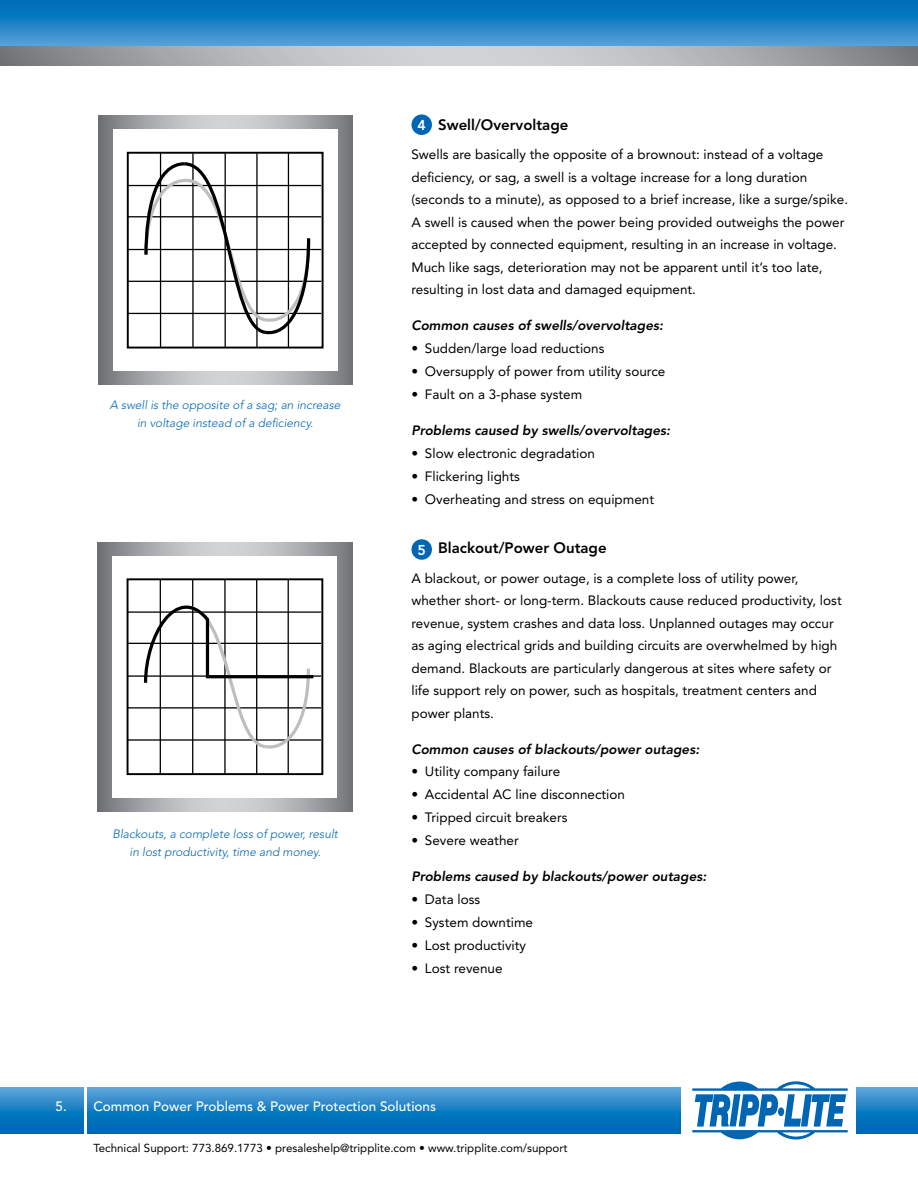
<style>
.page{position:relative;width:918px;height:1188px;background:#fff}
.page>*{position:absolute;margin:0;border:0;box-sizing:border-box;transform-origin:0 0}
.t1{font:800 15px "Avenir";color:#000}
.t2{font:800 14.25px "Avenir";color:#fff}
.t3{font:13.5px/22.5px "Avenir";color:#000}
.t4{font:italic 800 13.5px "Avenir";color:#000}
.t5{font:500 13.5px "Avenir";color:#fff}
.t6{font:italic 300 12px/18px "Avenir";color:#0066b3;text-align:center}
.t7{font:11.55px "Avenir";color:#000}
</style>
<div class="page">
<svg style="left:98px;top:116px;width:254px;height:269px;background:#919395"></svg>
<div style="left:113px;top:129px;width:224px;height:242px;background:#fff"></div>
<div style="left:127px;top:152px;width:197px;height:197px;border:2px solid #000"></div>
<hr style="left:160px;top:153px;width:1px;height:194px;background:#000">
<hr style="left:192px;top:153px;width:2px;height:194px;background:#000">
<hr style="left:225px;top:153px;width:1px;height:194px;background:#000">
<hr style="left:256px;top:153px;width:2px;height:194px;background:#000">
<hr style="left:288px;top:153px;width:1px;height:194px;background:#000">
<hr style="left:128px;top:185px;width:193px;height:1px;background:#000">
<hr style="left:128px;top:216px;width:193px;height:1px;background:#000">
<hr style="left:128px;top:249px;width:193px;height:1px;background:#000">
<hr style="left:128px;top:281px;width:193px;height:1px;background:#000">
<hr style="left:128px;top:313px;width:193px;height:1px;background:#000">
<svg style="left:143px;top:161px;width:169px;height:175px"></svg>
<svg style="left:0;top:0;width:918px;height:46px;background:#2083c5"></svg>
<svg style="left:0;top:46px;width:918px;height:20px;background:#aeb0b2"></svg>
<svg style="left:0;top:1088px;width:918px;height:46px;background:#1d80c3"></svg>
<div style="left:681px;top:1067px;width:175px;height:91px;background:#fff"></div>
<svg style="left:692px;top:1081px;width:156px;height:59px"></svg>
<hr style="left:85px;top:1081px;width:2px;height:63px;background:#fff">
<svg style="left:98px;top:542px;width:254px;height:269px;background:#989a9c"></svg>
<div style="left:113px;top:556px;width:224px;height:242px;background:#fff"></div>
<div style="left:127px;top:578px;width:196px;height:197px;border:2px solid #000"></div>
<hr style="left:160px;top:580px;width:1px;height:193px;background:#000">
<hr style="left:192px;top:580px;width:1px;height:193px;background:#000">
<hr style="left:224px;top:580px;width:2px;height:193px;background:#000">
<hr style="left:256px;top:580px;width:1px;height:193px;background:#000">
<hr style="left:288px;top:580px;width:1px;height:193px;background:#000">
<hr style="left:128px;top:611px;width:193px;height:2px;background:#000">
<hr style="left:128px;top:643px;width:193px;height:1px;background:#000">
<hr style="left:128px;top:675px;width:193px;height:2px;background:#000">
<hr style="left:128px;top:707px;width:193px;height:2px;background:#000">
<hr style="left:128px;top:739px;width:193px;height:2px;background:#000">
<svg style="left:142px;top:583px;width:175px;height:167px"></svg>
<div style="left:411px;top:114px;width:21px;height:21px;background:#0066b3;border-radius:50%"></div>
<div style="left:411px;top:539px;width:21px;height:21px;background:#0066b3;border-radius:50%"></div>
<p class="t6" style="left:110px;top:396px;width:232px">A swell is the opposite of a sag; an increase in voltage instead of a deficiency.</p>
<p class="t6" style="left:112px;top:825px;width:227px">Blackouts, a complete loss of power, result in lost productivity, time and money.</p>
<p class="t1" style="left:438px;top:116px;width:132px">Swell/Overvoltage</p>
<p class="t3" style="left:411px;top:143px;width:438px">Swells are basically the opposite of a brownout: instead of a voltage deficiency, or sag, a swell is a voltage increase for a long duration (seconds to a minute), as opposed to a brief increase, like a surge/spike.<br>A swell is caused when the power being provided outweighs the power accepted by connected equipment, resulting in an increase in voltage.<br>Much like sags, deterioration may not be apparent until it’s too late, resulting in lost data and damaged equipment.</p>
<p class="t4" style="left:411px;top:317px;width:253px">Common causes of swells/overvoltages:</p>
<p class="t3" style="left:411px;top:337px;width:195px">• Sudden/large load reductions</p>
<p class="t3" style="left:411px;top:360px;width:255px">• Oversupply of power from utility source</p>
<p class="t3" style="left:411px;top:383px;width:172px">• Fault on a 3-phase system</p>
<p class="t4" style="left:411px;top:422px;width:260px">Problems caused by swells/overvoltages:</p>
<p class="t3" style="left:411px;top:442px;width:185px">• Slow electronic degradation</p>
<p class="t3" style="left:411px;top:465px;width:110px">• Flickering lights</p>
<p class="t3" style="left:411px;top:488px;width:244px">• Overheating and stress on equipment</p>
<p class="t1" style="left:438px;top:539px;width:170px">Blackout/Power Outage</p>
<p class="t3" style="left:411px;top:567px;width:432px">A blackout, or power outage, is a complete loss of utility power, whether short- or long-term. Blackouts cause reduced productivity, lost revenue, system crashes and data loss. Unplanned outages may occur as aging electrical grids and building circuits are overwhelmed by high demand. Blackouts are particularly dangerous at sites where safety or life support rely on power, such as hospitals, treatment centers and power plants.</p>
<p class="t4" style="left:411px;top:741px;width:289px">Common causes of blackouts/power outages:</p>
<p class="t3" style="left:411px;top:761px;width:150px">• Utility company failure</p>
<p class="t3" style="left:411px;top:784px;width:215px">• Accidental AC line disconnection</p>
<p class="t3" style="left:411px;top:807px;width:158px">• Tripped circuit breakers</p>
<p class="t3" style="left:411px;top:829px;width:109px">• Severe weather</p>
<p class="t4" style="left:411px;top:869px;width:296px">Problems caused by blackouts/power outages:</p>
<p class="t3" style="left:411px;top:888px;width:70px">• Data loss</p>
<p class="t3" style="left:411px;top:911px;width:123px">• System downtime</p>
<p class="t3" style="left:411px;top:934px;width:116px">• Lost productivity</p>
<p class="t3" style="left:411px;top:957px;width:93px">• Lost revenue</p>
<p class="t2" style="left:418px;top:117px;width:10px">4</p>
<p class="t2" style="left:418px;top:541px;width:10px">5</p>
<p class="t5" style="left:56px;top:1098px;width:13px">5.</p>
<p class="t5" style="left:93px;top:1098px;width:344px">Common Power Problems &amp; Power Protection Solutions</p>
<p class="t7" style="left:93px;top:1141px;width:476px">Technical Support: 773.869.1773 • presaleshelp@tripplite.com • www.tripplite.com/support</p>
</div>
